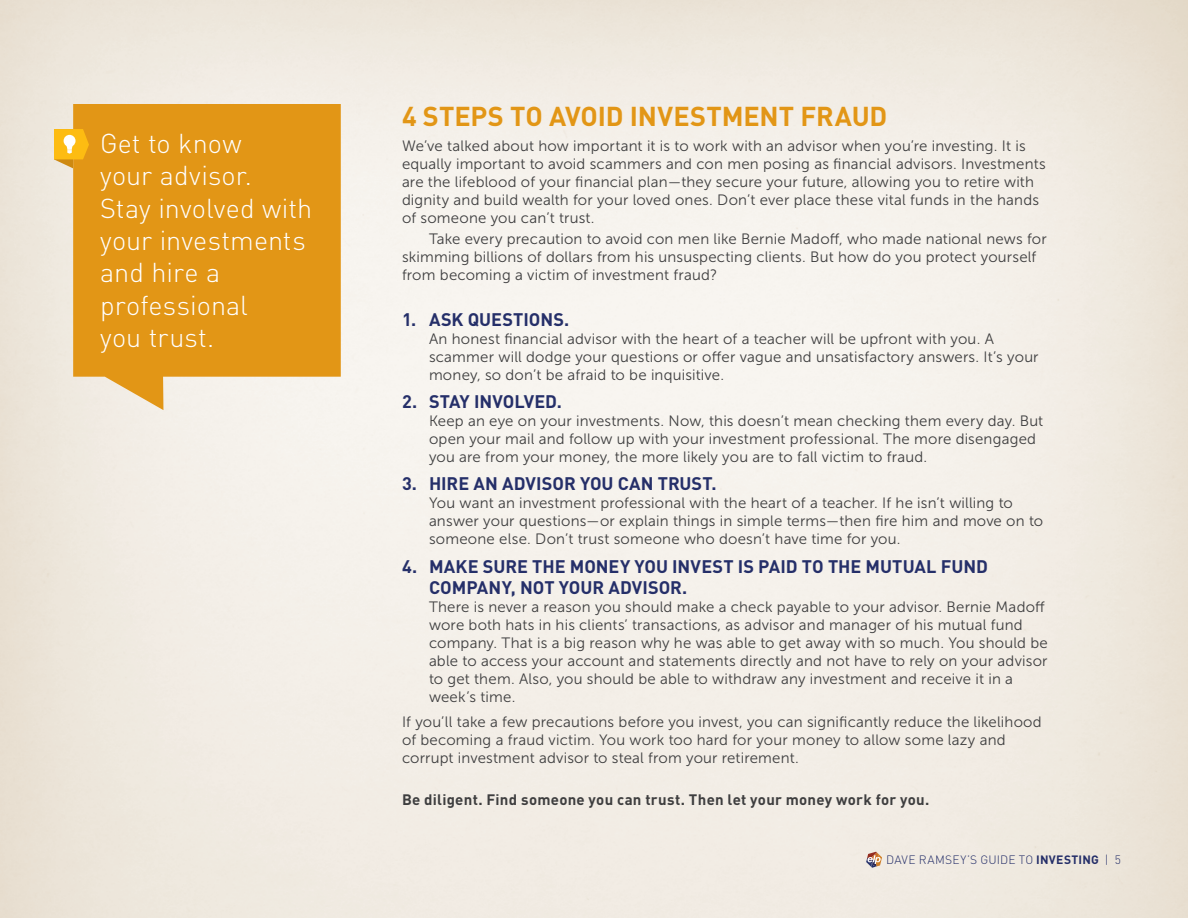
<style>
.page{position:relative;width:1188px;height:918px;background:#fff}
.page>*{position:absolute;margin:0;border:0;box-sizing:border-box;transform-origin:0 0}
.Callout{font:300 27px/32.4px "DIN";letter-spacing:.005em;color:#fff}
.Titles{font:700 27px "DIN";letter-spacing:-.005em;color:#e29616}
.Subtitles{font:700 18px/21.6px "DIN";color:#252f69}
.Copy__25__Indent{font:15px/18px "Museo Sans 300";letter-spacing:.015em;color:#3e3e3f}
.Copy_-_First_Paragra{font:15px/18px "Museo Sans 300";letter-spacing:.015em;color:#3e3e3f}
.Copy{font:15px/18px "Museo Sans 300";letter-spacing:.015em;color:#3e3e3f}
.Copy_-_First_Paragra-2{font:700 15px "DIN";letter-spacing:.02em;color:#3e3e3f}
.t1{font:300 12px "DIN";letter-spacing:.02em;color:#252f69}
.s1{font-weight:700}
</style>
<div class="page">
<svg style="left:866px;top:852px;width:16px;height:16px"></svg>
<svg style="left:73px;top:104px;width:268px;height:306px;background:#e39f2b"></svg>
<svg style="left:54px;top:129px;width:35px;height:39px"></svg>
<p class="Callout" style="left:100px;top:127px;width:214px">Get to know<br>your advisor.<br>Stay involved with your investments and hire a professional<br>you trust.</p>
<p class="Titles" style="left:402px;top:99px;width:487px">4 STEPS TO AVOID INVESTMENT FRAUD</p>
<p class="Copy_-_First_Paragra" style="left:402px;top:137px;width:645px">We’ve talked about how important it is to work with an advisor when you’re investing. It is equally important to avoid scammers and con men posing as financial advisors. Investments are the lifeblood of your financial plan—they secure your future, allowing you to retire with dignity and build wealth for your loved ones. Don’t ever place these vital funds in the hands of someone you can’t trust.</p>
<p class="Copy" style="left:402px;top:230px;width:646px;text-indent:27px">Take every precaution to avoid con men like Bernie Madoff, who made national news for skimming billions of dollars from his unsuspecting clients. But how do you protect yourself from becoming a victim of investment fraud?</p>
<p class="Subtitles" style="left:402px;top:308px;width:169px">1. ASK QUESTIONS.</p>
<p class="Copy__25__Indent" style="left:429px;top:330px;width:611px">An honest financial advisor with the heart of a teacher will be upfront with you. A scammer will dodge your questions or offer vague and unsatisfactory answers. It’s your money, so don’t be afraid to be inquisitive.</p>
<p class="Subtitles" style="left:402px;top:390px;width:162px">2. STAY INVOLVED.</p>
<p class="Copy__25__Indent" style="left:429px;top:412px;width:616px">Keep an eye on your investments. Now, this doesn’t mean checking them every day. But open your mail and follow up with your investment professional. The more disengaged you are from your money, the more likely you are to fall victim to fraud.</p>
<p class="Subtitles" style="left:402px;top:472px;width:316px">3. HIRE AN ADVISOR YOU CAN TRUST.</p>
<p class="Copy__25__Indent" style="left:429px;top:494px;width:616px">You want an investment professional with the heart of a teacher. If he isn’t willing to answer your questions—or explain things in simple terms—then fire him and move on to someone else. Don’t trust someone who doesn’t have time for you.</p>
<p class="Subtitles" style="left:429px;top:555px;width:560px;text-indent:-27px">4. MAKE SURE THE MONEY YOU INVEST IS PAID TO THE MUTUAL FUND<br>COMPANY, NOT YOUR ADVISOR.</p>
<p class="Copy__25__Indent" style="left:429px;top:598px;width:620px">There is never a reason you should make a check payable to your advisor. Bernie Madoff wore both hats in his clients’ transactions, as advisor and manager of his mutual fund company. That is a big reason why he was able to get away with so much. You should be able to access your account and statements directly and not have to rely on your advisor to get them. Also, you should be able to withdraw any investment and receive it in a week’s time.</p>
<p class="Copy_-_First_Paragra" style="left:402px;top:713px;width:641px">If you’ll take a few precautions before you invest, you can significantly reduce the likelihood of becoming a fraud victim. You work too hard for your money to allow some lazy and corrupt investment advisor to steal from your retirement.</p>
<p class="Copy_-_First_Paragra-2" style="left:402px;top:790px;width:529px">Be diligent. Find someone you can trust. Then let your money work for you.</p>
<p class="t1" style="left:886px;top:853px;width:236px">DAVE RAMSEY’S GUIDE TO <span class="s1">INVESTING</span> | 5</p>
</div>
